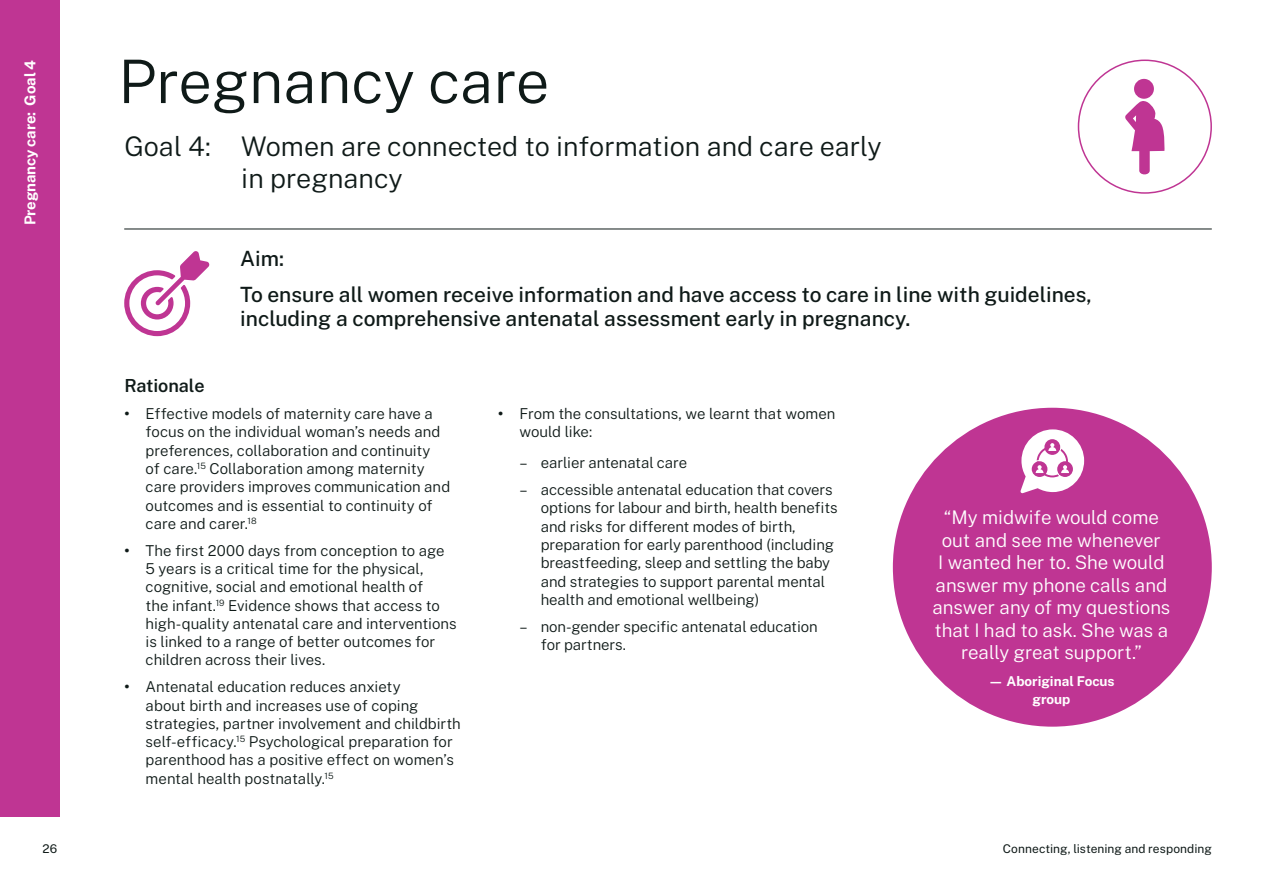
<style>
.page{position:relative;width:1263px;height:893px;background:#fff}
.page>*{position:absolute;margin:0;border:0;box-sizing:border-box;transform-origin:0 0}
.Heading_1__H1{font:300 60px "Public Sans";color:#0f1a18}
.Intro_Copy{font:300 27px/32.4px "Public Sans";color:#0f1a18}
.Heading_3__H3{font:500 21px/24px "Public Sans";color:#0f1a18}
.Pull-Quote{font:300 18.75px/22.5px "Public Sans";color:#fff;text-align:center}
.Heading_4__H4{font:600 18px "Public Sans";letter-spacing:-.005em;color:#0f1a18}
.Level_1_bullet{font:300 15px/18.3px "Public Sans";color:#0f1a18}
.Level_2_bullet{font:300 15px/18.3px "Public Sans";letter-spacing:-.005em;color:#0f1a18}
.t1{font:700 15px "Public Sans";letter-spacing:-.005em;color:#fff}
.Pull-Quote_author{font:700 13.5px/18px "Public Sans";color:#fff;text-align:center}
.t2{font:12px "Public Sans";letter-spacing:.005em;color:#0f1a18}
.s1{font-weight:700}
</style>
<div class="page">
<div style="left:1134px;top:79px;width:20px;height:20px;background:#bf3593;border-radius:50%"></div>
<svg style="left:1125px;top:101px;width:40px;height:73px"></svg>
<svg style="left:124px;top:251px;width:86px;height:85px"></svg>
<hr style="left:124px;top:229px;width:1088px;height:1px;background:#0f1a18">
<div style="left:0;top:0;width:60px;height:817px;background:#bf3593"></div>
<div style="left:893px;top:408px;width:319px;height:319px;background:#bf3593;border-radius:50%"></div>
<svg style="left:1020px;top:429px;width:64px;height:64px"></svg>
<p class="t1" style="left:19px;top:225px;width:167px;rotate:-90deg">Pregnancy care: Goal 4</p>
<h1 class="Heading_1__H1" style="left:118px;top:38px;width:433px">Pregnancy care</h1>
<p class="Intro_Copy" style="left:241px;top:128px;width:642px;text-indent:-117px">Goal 4: Women are connected to information and care early in pregnancy</p>
<h3 class="Heading_3__H3" style="left:240px;top:245px;width:46px">Aim:</h3>
<h3 class="Heading_3__H3" style="left:240px;top:282px;width:853px">To ensure all women receive information and have access to care in line with guidelines, including a comprehensive antenatal assessment early in pregnancy.</h3>
<h4 class="Heading_4__H4" style="left:124px;top:373px;width:82px">Rationale</h4>
<p class="Level_1_bullet" style="left:146px;top:403px;width:306px;text-indent:-21px"><span class="s1">•</span> Effective models of maternity care have a focus on the individual woman’s needs and preferences, collaboration and continuity<br>of care.<sup>15</sup> Collaboration among maternity care providers improves communication and outcomes and is essential to continuity of care and carer.<sup>18</sup></p>
<p class="Level_1_bullet" style="left:146px;top:540px;width:313px;text-indent:-21px"><span class="s1">•</span> The first 2000 days from conception to age 5 years is a critical time for the physical, cognitive, social and emotional health of<br>the infant.<sup>19</sup> Evidence shows that access to high-quality antenatal care and interventions is linked to a range of better outcomes for children across their lives.</p>
<p class="Level_1_bullet" style="left:146px;top:677px;width:317px;text-indent:-21px"><span class="s1">•</span> Antenatal education reduces anxiety<br>about birth and increases use of coping strategies, partner involvement and childbirth self-efficacy.<sup>15</sup> Psychological preparation for parenthood has a positive effect on women’s mental health postnatally.<sup>15</sup></p>
<p class="Level_1_bullet" style="left:519px;top:403px;width:317px;text-indent:-21px"><span class="s1">•</span> From the consultations, we learnt that women would like:</p>
<p class="Level_2_bullet" style="left:519px;top:453px;width:169px">– earlier antenatal care</p>
<p class="Level_2_bullet" style="left:541px;top:480px;width:299px;text-indent:-21px">– accessible antenatal education that covers options for labour and birth, health benefits and risks for different modes of birth, preparation for early parenthood (including breastfeeding, sleep and settling the baby and strategies to support parental mental health and emotional wellbeing)</p>
<p class="Level_2_bullet" style="left:541px;top:616px;width:278px;text-indent:-21px">– non-gender specific antenatal education for partners.</p>
<p class="Pull-Quote" style="left:932px;top:505px;width:240px">“My midwife would come out and see me whenever<br>I wanted her to. She would answer my phone calls and answer any of my questions that I had to ask. She was a really great support.”</p>
<p class="Pull-Quote_author" style="left:988px;top:671px;width:128px">— Aboriginal Focus group</p>
<p class="t2" style="left:43px;top:839px;width:16px">26</p>
<p class="t2" style="left:1003px;top:839px;width:211px">Connecting, listening and responding</p>
</div>
